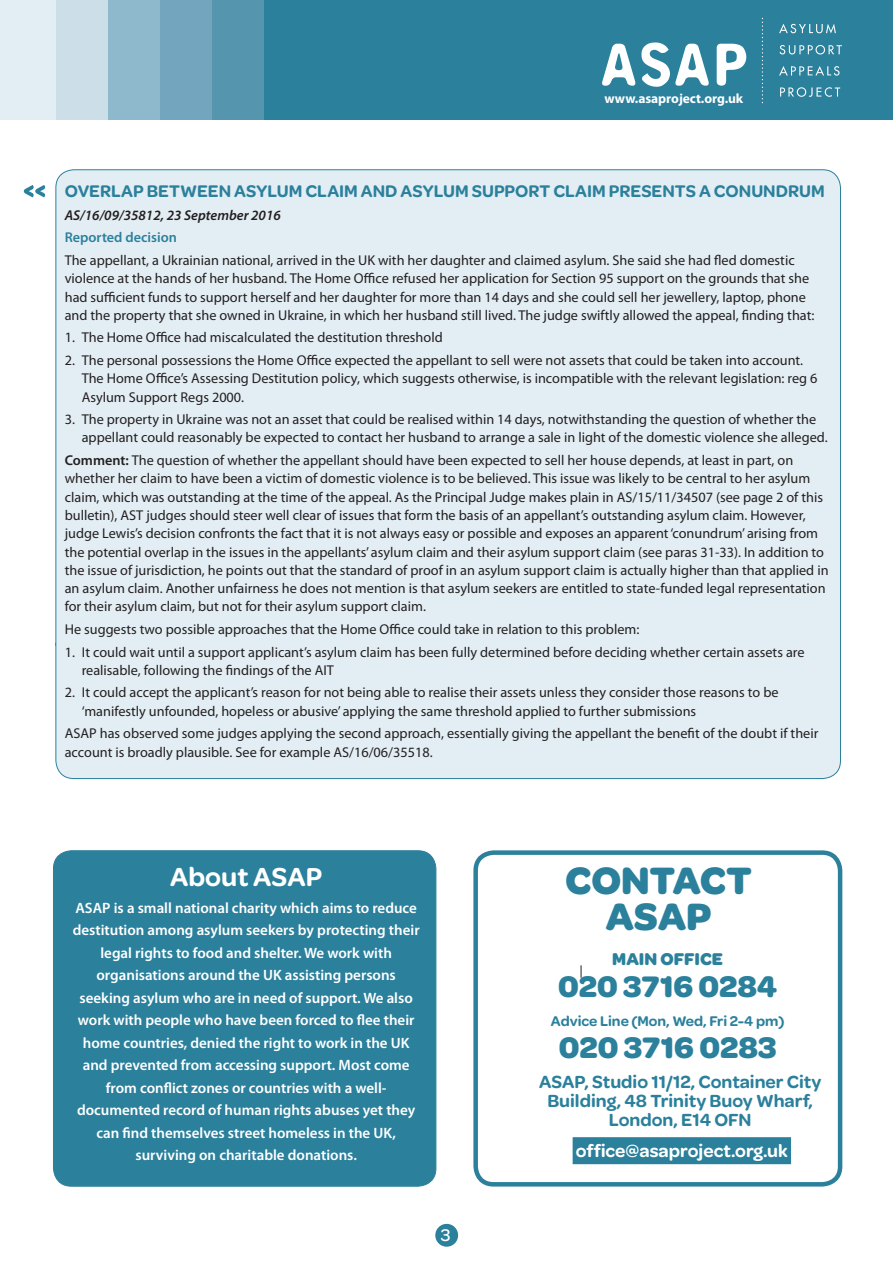
<style>
.page{position:relative;width:893px;height:1263px;background:#fff}
.page>*{position:absolute;margin:0;border:0;box-sizing:border-box;transform-origin:0 0}
.t1{font:700 40.65px/36.2px "Omnes";color:#2b809c;text-align:center}
.t2{font:700 31.65px "Omnes";color:#2b809c}
.t3{font:600 27.75px "Omnes";color:#fff}
.t4{font:600 18.75px/18.8px "Omnes";color:#2b809c;text-align:center}
.t5{font:600 18.75px "Omnes";color:#fff}
.t6{font:700 18.15px "Omnes";color:#2b809c}
.t7{font:600 18px "Omnes";color:#2b809c}
.t8{font:500 18px "Omnes";color:#fff}
.t9{font:600 15px/22.5px "Myriad Pro";color:#fff;text-align:center}
.t10{font:600 15px "Omnes";color:#2b809c}
.t11{font:14.25px/18.3px "Myriad Pro";color:#231f20}
.t12{font:italic 600 14.25px "Myriad Pro";color:#231f20}
.t13{font:600 14.25px "Myriad Pro";color:#2b809c}
.t14{font:700 13.5px "Myriad Pro";letter-spacing:-.005em;color:#fff}
.s1{font-weight:600}
</style>
<div class="page">
<div style="left:1px;top:0;width:892px;height:119px;background:#2b809c"></div>
<div style="left:211px;top:0;width:52px;height:119px;background:#5595ae"></div>
<div style="left:159px;top:0;width:52px;height:119px;background:#73a6be"></div>
<div style="left:107px;top:0;width:52px;height:119px;background:#8eb8cb"></div>
<div style="left:55px;top:0;width:52px;height:119px;background:#ccdfe8"></div>
<div style="left:0;top:0;width:55px;height:119px;background:#e3eef4"></div>
<img style="left:602px;top:17px;width:240px;height:87px">
<svg style="left:24px;top:185px;width:21px;height:12px"></svg>
<div style="left:435px;top:1224px;width:23px;height:23px;background:#2b809c;border-radius:50%"></div>
<svg style="left:581px;top:965px;width:1px;height:13px"></svg>
<div style="left:53px;top:851px;width:383px;height:335px;background:#2b809c;border-radius:18px"></div>
<div style="left:53px;top:850px;width:383px;height:336px;border:1px solid #2b809c;border-radius:18px"></div>
<div style="left:56px;top:170px;width:784px;height:608px;background:#e3eef4;border-radius:18px"></div>
<div style="left:573px;top:1137px;width:218px;height:27px;background:#2b809c"></div>
<div style="left:473px;top:850px;width:369px;height:336px;border:4px solid #2b809c;border-radius:18px"></div>
<p class="t14" style="left:605px;top:90px;width:140px">www.asaproject.org.uk</p>
<p class="t7" style="left:65px;top:181px;width:761px">OVERLAP BETWEEN ASYLUM CLAIM AND ASYLUM SUPPORT CLAIM PRESENTS A CONUNDRUM</p>
<p class="t12" style="left:65px;top:206px;width:218px">AS/16/09/35812, 23 September 2016</p>
<p class="t13" style="left:65px;top:229px;width:114px">Reported decision</p>
<p class="t11" style="left:65px;top:251px;width:751px">The appellant, a Ukrainian national, arrived in the UK with her daughter and claimed asylum. She said she had fled domestic violence at the hands of her husband. The Home Office refused her application for Section 95 support on the grounds that she had sufficient funds to support herself and her daughter for more than 14 days and she could sell her jewellery, laptop, phone and the property that she owned in Ukraine, in which her husband still lived. The judge swiftly allowed the appeal, finding that:</p>
<p class="t11" style="left:65px;top:328px;width:379px">1. The Home Office had miscalculated the destitution threshold</p>
<p class="t11" style="left:82px;top:351px;width:737px;text-indent:-17px">2. The personal possessions the Home Office expected the appellant to sell were not assets that could be taken into account.<br>The Home Office’s Assessing Destitution policy, which suggests otherwise, is incompatible with the relevant legislation: reg 6<br>Asylum Support Regs 2000.</p>
<p class="t11" style="left:82px;top:410px;width:747px;text-indent:-17px">3. The property in Ukraine was not an asset that could be realised within 14 days, notwithstanding the question of whether the appellant could reasonably be expected to contact her husband to arrange a sale in light of the domestic violence she alleged.</p>
<p class="t11" style="left:65px;top:451px;width:765px"><span class="s1">Comment:</span> The question of whether the appellant should have been expected to sell her house depends, at least in part, on whether her claim to have been a victim of domestic violence is to be believed. This issue was likely to be central to her asylum claim, which was outstanding at the time of the appeal. As the Principal Judge makes plain in AS/15/11/34507 (see page 2 of this bulletin), AST judges should steer well clear of issues that form the basis of an appellant’s outstanding asylum claim. However, judge Lewis’s decision confronts the fact that it is not always easy or possible and exposes an apparent ‘conundrum’ arising from the potential overlap in the issues in the appellants’ asylum claim and their asylum support claim (see paras 31-33). In addition to the issue of jurisdiction, he points out that the standard of proof in an asylum support claim is actually higher than that applied in an asylum claim. Another unfairness he does not mention is that asylum seekers are entitled to state-funded legal representation for their asylum claim, but not for their asylum support claim.</p>
<p class="t11" style="left:65px;top:620px;width:576px">He suggests two possible approaches that the Home Office could take in relation to this problem:</p>
<p class="t11" style="left:82px;top:642px;width:724px;text-indent:-17px">1. It could wait until a support applicant’s asylum claim has been fully determined before deciding whether certain assets are realisable, following the findings of the AIT</p>
<p class="t11" style="left:82px;top:683px;width:698px;text-indent:-17px">2. It could accept the applicant’s reason for not being able to realise their assets unless they consider those reasons to be ‘manifestly unfounded, hopeless or abusive’ applying the same threshold applied to further submissions</p>
<p class="t11" style="left:65px;top:724px;width:755px">ASAP has observed some judges applying the second approach, essentially giving the appellant the benefit of the doubt if their account is broadly plausible. See for example AS/16/06/35518.</p>
<p class="t3" style="left:170px;top:861px;width:153px">About ASAP</p>
<p class="t9" style="left:73px;top:896px;width:348px">ASAP is a small national charity which aims to reduce destitution among asylum seekers by protecting their legal rights to food and shelter. We work with organisations around the UK assisting persons seeking asylum who are in need of support. We also work with people who have been forced to flee their home countries, denied the right to work in the UK and prevented from accessing support. Most come from conflict zones or countries with a well&shy;documented record of human rights abuses yet they can find themselves street homeless in the UK, surviving on charitable donations.</p>
<p class="t8" style="left:441px;top:1224px;width:11px">3</p>
<p class="t1" style="left:565px;top:862px;width:188px">CONTACT<br>ASAP</p>
<p class="t6" style="left:612px;top:948px;width:112px">MAIN OFFICE</p>
<p class="t2" style="left:558px;top:968px;width:221px">020 3716 0284</p>
<p class="t10" style="left:551px;top:1012px;width:235px">Advice Line (Mon, Wed, Fri 2-4 pm)</p>
<p class="t2" style="left:559px;top:1029px;width:219px">020 3716 0283</p>
<p class="t4" style="left:539px;top:1072px;width:284px">ASAP, Studio 11/12, Container City<br>Building, 48 Trinity Buoy Wharf,<br>London, E14 OFN</p>
<p class="t5" style="left:576px;top:1140px;width:214px">office@asaproject.org.uk</p>
</div>
